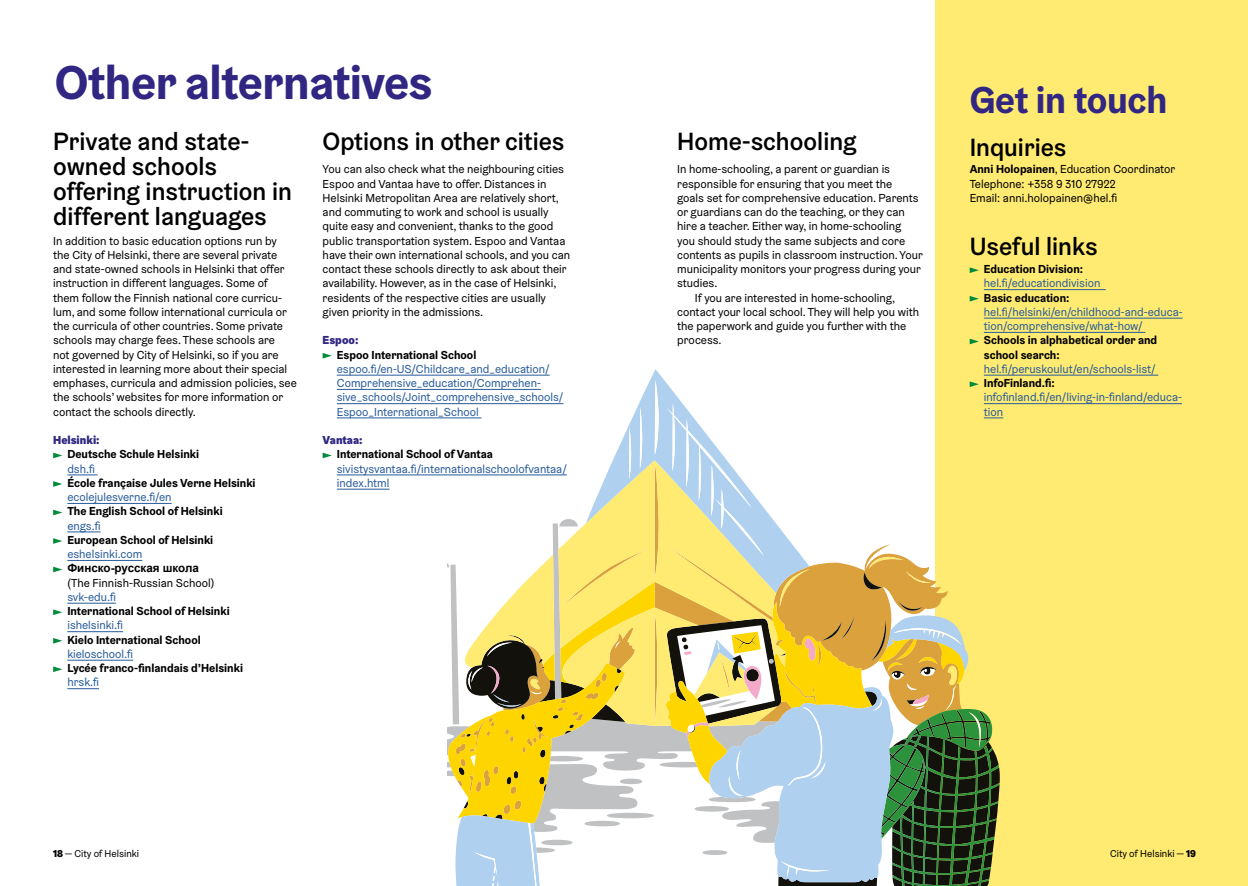
<style>
.page{position:relative;width:1248px;height:886px;background:#fff}
.page>*{position:absolute;margin:0;border:0;box-sizing:border-box;transform-origin:0 0}
.H1_iso-otsikko{font:700 47.5px "Helsinki Grotesk";letter-spacing:-.01em;color:#312783}
.H1_iso-otsikko-2{font:700 37.5px "Helsinki Grotesk";letter-spacing:-.01em;color:#312783}
.H_2Väliotsikko20{font:500 25px/25px "Helsinki Grotesk";color:#000}
.p_Leipis_Helsinki_Gr{font:11.62px/14.2px "Helsinki Grotesk";color:#000}
.p_Leipis_Helsinki_Gr-2{font:11.62px/14.2px "Helsinki Grotesk";color:#275b9b}
.p_Leipis_Helsinki_Gr-3{font:700 11.62px/14.2px "Helsinki Grotesk";color:#000}
.p_Leipis_Helsinki_Gr-4{font:900 11.62px "Helsinki Grotesk";color:#312783}
.t1{font:10px "Helsinki Grotesk";color:#000}
.s1{font-weight:400;color:#275b9b}
.s2{font-family:"Arial";font-weight:700}
.s3{font-family:"Arial"}
.s4{color:#275b9b}
.s5{font-weight:700;color:#000}
.s6{font-weight:900}
.s7{font-weight:700}
</style>
<div class="page">
<div style="left:935px;top:0;width:312px;height:886px;background:#ffeb72"></div>
<svg style="left:980px;top:710px;width:19px;height:176px"></svg>
<svg style="left:455px;top:369px;width:209px;height:517px"></svg>
<svg style="left:468px;top:380px;width:512px;height:506px"></svg>
<hr style="left:983px;top:289px;width:122px;height:1px;background:#275b9b">
<hr style="left:983px;top:318px;width:199px;height:1px;background:#275b9b">
<hr style="left:983px;top:332px;width:162px;height:1px;background:#275b9b">
<hr style="left:983px;top:375px;width:175px;height:1px;background:#275b9b">
<hr style="left:983px;top:403px;width:198px;height:1px;background:#275b9b">
<svg style="left:983px;top:418px;width:20px;height:1px"></svg>
<svg style="left:969px;top:267px;width:9px;height:6px"></svg>
<svg style="left:969px;top:296px;width:9px;height:5px"></svg>
<svg style="left:969px;top:339px;width:9px;height:5px"></svg>
<svg style="left:969px;top:381px;width:9px;height:6px"></svg>
<hr style="left:67px;top:475px;width:31px;height:1px;background:#275b9b">
<hr style="left:67px;top:503px;width:105px;height:1px;background:#275b9b">
<hr style="left:67px;top:532px;width:34px;height:1px;background:#275b9b">
<hr style="left:67px;top:560px;width:75px;height:1px;background:#275b9b">
<hr style="left:67px;top:603px;width:49px;height:1px;background:#275b9b">
<hr style="left:67px;top:631px;width:56px;height:1px;background:#275b9b">
<hr style="left:67px;top:660px;width:66px;height:1px;background:#275b9b">
<hr style="left:67px;top:688px;width:32px;height:1px;background:#275b9b">
<svg style="left:53px;top:453px;width:9px;height:5px"></svg>
<svg style="left:53px;top:481px;width:9px;height:6px"></svg>
<svg style="left:53px;top:510px;width:9px;height:5px"></svg>
<svg style="left:53px;top:538px;width:9px;height:6px"></svg>
<svg style="left:53px;top:567px;width:9px;height:5px"></svg>
<svg style="left:53px;top:609px;width:9px;height:6px"></svg>
<svg style="left:53px;top:638px;width:9px;height:5px"></svg>
<svg style="left:53px;top:666px;width:9px;height:6px"></svg>
<hr style="left:337px;top:375px;width:212px;height:1px;background:#275b9b">
<hr style="left:337px;top:389px;width:204px;height:1px;background:#275b9b">
<hr style="left:337px;top:403px;width:226px;height:1px;background:#275b9b">
<hr style="left:337px;top:418px;width:144px;height:1px;background:#275b9b">
<hr style="left:337px;top:475px;width:230px;height:1px;background:#275b9b">
<hr style="left:337px;top:489px;width:52px;height:1px;background:#275b9b">
<svg style="left:322px;top:353px;width:10px;height:5px"></svg>
<svg style="left:322px;top:453px;width:10px;height:5px"></svg>
<p class="H1_iso-otsikko" style="left:55px;top:52px;width:379px">Other alternatives</p>
<p class="H_2Väliotsikko20" style="left:53px;top:128px;width:240px">Private and state&shy;owned schools offering instruction in different languages</p>
<p class="p_Leipis_Helsinki_Gr" style="left:53px;top:233px;width:245px">In addition to basic education options run by<br>the City of Helsinki, there are several private and state-owned schools in Helsinki that offer instruction in different languages. Some of<br>them follow the Finnish national core curricu&shy;lum, and some follow international curricula or the curricula of other countries. Some private schools may charge fees. These schools are<br>not governed by City of Helsinki, so if you are interested in learning more about their special emphases, curricula and admission policies, see the schools’ websites for more information or contact the schools directly.</p>
<p class="p_Leipis_Helsinki_Gr-4" style="left:53px;top:432px;width:48px">Helsinki:</p>
<p class="p_Leipis_Helsinki_Gr-3" style="left:67px;top:447px;width:133px">Deutsche Schule Helsinki <span class="s1">dsh.fi</span></p>
<p class="p_Leipis_Helsinki_Gr-3" style="left:67px;top:475px;width:190px">École française Jules Verne Helsinki <span class="s1">ecolejulesverne.fi/en</span></p>
<p class="p_Leipis_Helsinki_Gr-3" style="left:67px;top:504px;width:157px">The English School of Helsinki <span class="s1">engs.fi</span></p>
<p class="p_Leipis_Helsinki_Gr-3" style="left:67px;top:532px;width:147px">European School of Helsinki <span class="s1">eshelsinki.com</span></p>
<p class="p_Leipis_Helsinki_Gr" style="left:67px;top:561px;width:149px"><span class="s2">Финско-русская школа </span><span class="s3">(</span>The Finnish-Russian School) <span class="s4">svk-edu.fi</span></p>
<p class="p_Leipis_Helsinki_Gr-3" style="left:67px;top:604px;width:164px">International School of Helsinki <span class="s1">ishelsinki.fi</span></p>
<p class="p_Leipis_Helsinki_Gr-3" style="left:67px;top:632px;width:135px">Kielo International School <span class="s1">kieloschool.fi</span></p>
<p class="p_Leipis_Helsinki_Gr-3" style="left:67px;top:661px;width:177px">Lycée franco-finlandais d’Helsinki <span class="s1">hrsk.fi</span></p>
<p class="H_2Väliotsikko20" style="left:322px;top:128px;width:243px">Options in other cities</p>
<p class="p_Leipis_Helsinki_Gr" style="left:322px;top:162px;width:249px">You can also check what the neighbouring cities Espoo and Vantaa have to offer. Distances in Helsinki Metropolitan Area are relatively short, and commuting to work and school is usually quite easy and convenient, thanks to the good public transportation system. Espoo and Vantaa have their own international schools, and you can contact these schools directly to ask about their availability. However, as in the case of Helsinki, residents of the respective cities are usually given priority in the admissions.</p>
<p class="p_Leipis_Helsinki_Gr-4" style="left:322px;top:333px;width:37px">Espoo:</p>
<p class="p_Leipis_Helsinki_Gr-2" style="left:337px;top:347px;width:228px"><span class="s5">Espoo International School </span>espoo.fi/en-US/Childcare_and_education/ Comprehensive_education/Comprehen&shy;sive_schools/Joint_comprehensive_schools/ Espoo_International_School</p>
<p class="p_Leipis_Helsinki_Gr-4" style="left:322px;top:432px;width:41px">Vantaa:</p>
<p class="p_Leipis_Helsinki_Gr-2" style="left:337px;top:447px;width:231px"><span class="s5">International School of Vantaa </span>sivistysvantaa.fi/internationalschoolofvantaa/ index.html</p>
<p class="t1" style="left:53px;top:848px;width:87px"><span class="s6">18</span> — City of Helsinki</p>
<p class="H_2Väliotsikko20" style="left:677px;top:128px;width:181px">Home-schooling</p>
<p class="p_Leipis_Helsinki_Gr" style="left:677px;top:162px;width:247px">In home-schooling, a parent or guardian is responsible for ensuring that you meet the<br>goals set for comprehensive education. Parents or guardians can do the teaching, or they can hire a teacher. Either way, in home-schooling<br>you should study the same subjects and core contents as pupils in classroom instruction. Your municipality monitors your progress during your studies.</p>
<p class="p_Leipis_Helsinki_Gr" style="left:677px;top:290px;width:243px;text-indent:18px">If you are interested in home-schooling, contact your local school. They will help you with the paperwork and guide you further with the process.</p>
<p class="H1_iso-otsikko-2" style="left:969px;top:76px;width:199px">Get in touch</p>
<p class="H_2Väliotsikko20" style="left:969px;top:134px;width:98px">Inquiries</p>
<p class="p_Leipis_Helsinki_Gr" style="left:969px;top:162px;width:207px"><span class="s7">Anni Holopainen</span>, Education Coordinator</p>
<p class="p_Leipis_Helsinki_Gr" style="left:969px;top:176px;width:147px">Telephone: +358 9 310 27922</p>
<p class="p_Leipis_Helsinki_Gr" style="left:969px;top:190px;width:149px">Email: anni.holopainen@hel.fi</p>
<p class="H_2Väliotsikko20" style="left:969px;top:234px;width:129px">Useful links</p>
<p class="p_Leipis_Helsinki_Gr-2" style="left:983px;top:262px;width:118px"><span class="s5">Education Division: </span>hel.fi/educationdivision</p>
<p class="p_Leipis_Helsinki_Gr-2" style="left:983px;top:290px;width:200px"><span class="s5">Basic education: </span>hel.fi/helsinki/en/childhood-and-educa&shy;tion/comprehensive/what-how/</p>
<p class="p_Leipis_Helsinki_Gr-3" style="left:983px;top:333px;width:175px">Schools in alphabetical order and school search: <span class="s1">hel.fi/peruskoulut/en/schools-list/</span></p>
<p class="p_Leipis_Helsinki_Gr-2" style="left:983px;top:376px;width:199px"><span class="s5">InfoFinland.fi: </span>infofinland.fi/en/living-in-finland/educa&shy;tion</p>
<p class="t1" style="left:1109px;top:848px;width:87px">City of Helsinki — <span class="s6">19</span></p>
</div>
